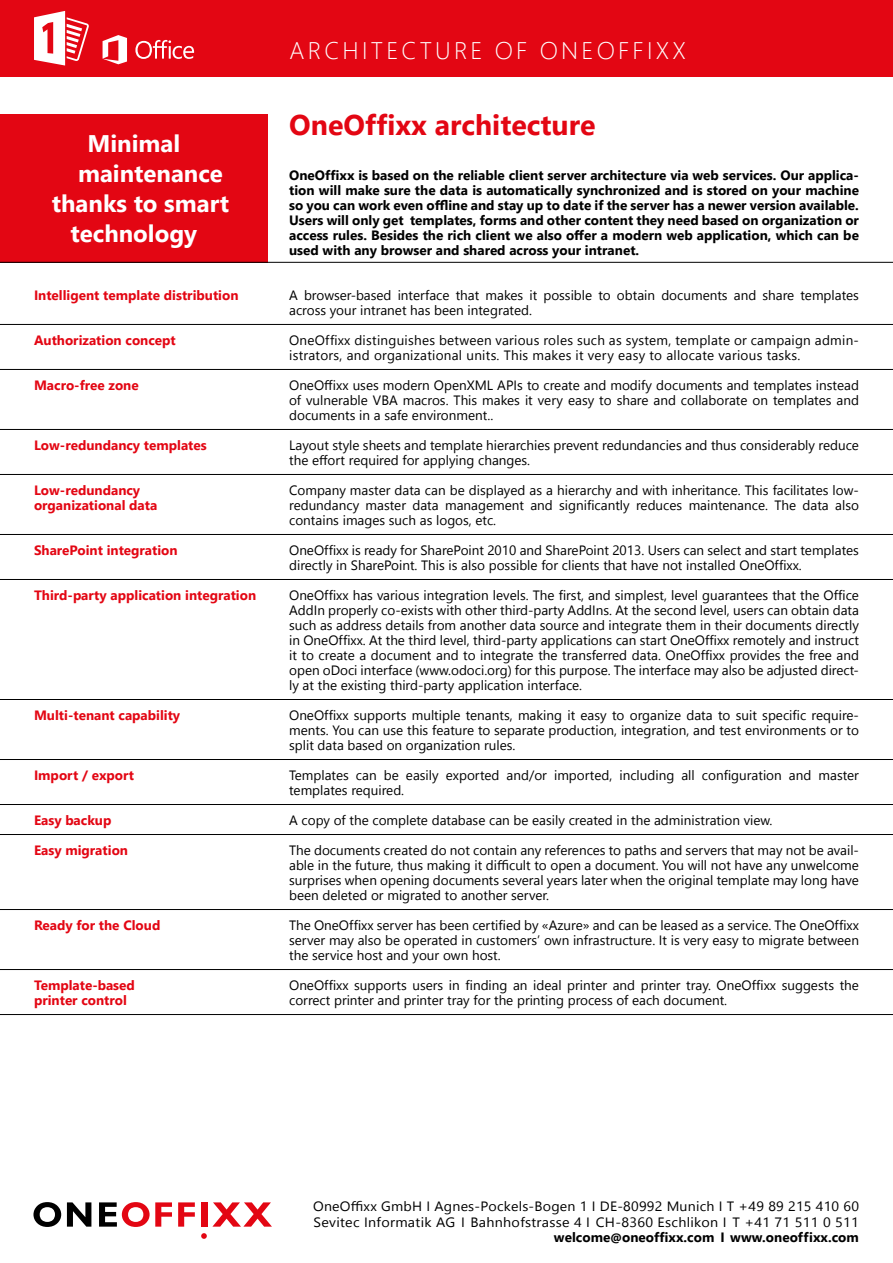
<style>
.page{position:relative;width:893px;height:1263px;background:#fff}
.page>*{position:absolute;margin:0;border:0;box-sizing:border-box;transform-origin:0 0}
.t1{font:700 28.5px "Segoe UI";color:#e30613}
.t2{font:700 24px "Segoe UI";color:#fff}
.t3{font:300 24px "Segoe UI";letter-spacing:.135em;color:#fff}
.t4{font:13.5px/15px "Segoe UI";color:#000;text-align:justify}
.t5{font:700 13.5px/15px "Segoe UI";color:#000;text-align:justify}
.t6{font:700 13.5px/15px "Segoe UI";color:#e30613}
.t7{font:13.5px/15.6px "Segoe UI";letter-spacing:.02em;color:#000;text-align:right;scale:1.05 1}
.t8{font:13.5px/15px "Segoe UI";letter-spacing:.02em;color:#000}
.s1{font-weight:700}
.s2{font-weight:700;font-size:12px}
</style>
<div class="page">
<div style="left:0;top:114px;width:268px;height:148px;background:#e30613"></div>
<hr style="left:0;top:262px;width:893px;height:1px;background:#000">
<hr style="left:0;top:324px;width:893px;height:1px;background:#000">
<hr style="left:0;top:369px;width:893px;height:1px;background:#000">
<hr style="left:0;top:429px;width:893px;height:1px;background:#000">
<hr style="left:0;top:474px;width:893px;height:1px;background:#000">
<hr style="left:0;top:534px;width:893px;height:1px;background:#000">
<hr style="left:0;top:699px;width:893px;height:1px;background:#000">
<hr style="left:0;top:759px;width:893px;height:1px;background:#000">
<hr style="left:0;top:804px;width:893px;height:1px;background:#000">
<hr style="left:0;top:834px;width:893px;height:1px;background:#000">
<hr style="left:0;top:909px;width:893px;height:1px;background:#000">
<hr style="left:0;top:1014px;width:893px;height:1px;background:#000">
<hr style="left:0;top:579px;width:893px;height:1px;background:#000">
<hr style="left:0;top:969px;width:893px;height:1px;background:#000">
<div style="left:0;top:0;width:893px;height:77px;background:#e30613"></div>
<svg style="left:135px;top:40px;width:59px;height:19px"></svg>
<svg style="left:103px;top:35px;width:24px;height:29px"></svg>
<svg style="left:34px;top:11px;width:55px;height:55px"></svg>
<svg style="left:33px;top:1202px;width:28px;height:25px"></svg>
<svg style="left:67px;top:1202px;width:24px;height:24px"></svg>
<svg style="left:99px;top:1202px;width:73px;height:25px"></svg>
<svg style="left:178px;top:1202px;width:17px;height:24px"></svg>
<svg style="left:213px;top:1202px;width:59px;height:24px"></svg>
<svg style="left:201px;top:1233px;width:6px;height:6px"></svg>
<div style="left:201px;top:1202px;width:6px;height:24px;background:#e30613"></div>
<h2 class="t2" style="left:88px;top:125px;width:94px">Minimal</h2>
<h2 class="t2" style="left:78px;top:155px;width:146px">maintenance</h2>
<h2 class="t2" style="left:52px;top:185px;width:179px">thanks to smart</h2>
<h2 class="t2" style="left:71px;top:215px;width:128px">technology</h2>
<p class="t6" style="left:34px;top:287px;width:206px">Intelligent template distribution</p>
<p class="t6" style="left:34px;top:332px;width:143px">Authorization concept</p>
<p class="t6" style="left:34px;top:377px;width:106px">Macro-free zone</p>
<p class="t6" style="left:34px;top:437px;width:174px">Low-redundancy templates</p>
<p class="t6" style="left:34px;top:482px;width:125px">Low-redundancy organizational data</p>
<p class="t6" style="left:34px;top:542px;width:145px">SharePoint integration</p>
<p class="t6" style="left:34px;top:587px;width:224px">Third-party application integration</p>
<p class="t6" style="left:34px;top:707px;width:148px">Multi-tenant capability</p>
<p class="t6" style="left:34px;top:767px;width:102px">Import / export</p>
<p class="t6" style="left:34px;top:812px;width:79px">Easy backup</p>
<p class="t6" style="left:34px;top:842px;width:96px">Easy migration</p>
<p class="t6" style="left:34px;top:917px;width:128px">Ready for the Cloud</p>
<p class="t6" style="left:34px;top:977px;width:102px">Template-based printer control</p>
<h2 class="t3" style="left:290px;top:32px;width:398px">ARCHITECTURE OF ONEOFFIXX</h2>
<h1 class="t1" style="left:289px;top:103px;width:308px">OneOffixx architecture</h1>
<p class="t5" style="left:289px;top:167px;width:571px">OneOffixx is based on the reliable client server architecture via web services. Our applica&shy;tion will make sure the data is automatically synchronized and is stored on your machine so you can work even offline and stay up to date if the server has a newer version available.<br>Users will only get templates, forms and other content they need based on organization or access rules. Besides the rich client we also offer a modern web application, which can be used with any browser and shared across your intranet.</p>
<p class="t4" style="left:289px;top:287px;width:571px">A browser-based interface that makes it possible to obtain documents and share templates across your intranet has been integrated.</p>
<p class="t8" style="left:289px;top:332px;width:571px">OneOffixx distinguishes between various roles such as system, template or campaign admin&shy;istrators, and organizational units. This makes it very easy to allocate various tasks.</p>
<p class="t4" style="left:289px;top:377px;width:571px">OneOffixx uses modern OpenXML APIs to create and modify documents and templates instead of vulnerable VBA macros. This makes it very easy to share and collaborate on templates and documents in a safe environment..</p>
<p class="t4" style="left:289px;top:437px;width:571px">Layout style sheets and template hierarchies prevent redundancies and thus considerably reduce the effort required for applying changes.</p>
<p class="t4" style="left:289px;top:482px;width:571px">Company master data can be displayed as a hierarchy and with inheritance. This facilitates low&shy;redundancy master data management and significantly reduces maintenance. The data also contains images such as logos, etc.</p>
<p class="t4" style="left:289px;top:542px;width:571px">OneOffixx is ready for SharePoint 2010 and SharePoint 2013. Users can select and start templates directly in SharePoint. This is also possible for clients that have not installed OneOffixx.</p>
<p class="t4" style="left:289px;top:587px;width:571px">OneOffixx has various integration levels. The first, and simplest, level guarantees that the Office AddIn properly co-exists with other third-party AddIns. At the second level, users can obtain data such as address details from another data source and integrate them in their documents directly in OneOffixx. At the third level, third-party applications can start OneOffixx remotely and instruct it to create a document and to integrate the transferred data. OneOffixx provides the free and open oDoci interface (www.odoci.org) for this purpose. The interface may also be adjusted direct&shy;ly at the existing third-party application interface.</p>
<p class="t4" style="left:289px;top:707px;width:571px">OneOffixx supports multiple tenants, making it easy to organize data to suit specific require&shy;ments. You can use this feature to separate production, integration, and test environments or to split data based on organization rules.</p>
<p class="t4" style="left:289px;top:767px;width:571px">Templates can be easily exported and/or imported, including all configuration and master templates required.</p>
<p class="t4" style="left:289px;top:812px;width:485px">A copy of the complete database can be easily created in the administration view.</p>
<p class="t4" style="left:289px;top:842px;width:571px">The documents created do not contain any references to paths and servers that may not be avail&shy;able in the future, thus making it difficult to open a document. You will not have any unwelcome surprises when opening documents several years later when the original template may long have been deleted or migrated to another server.</p>
<p class="t4" style="left:289px;top:917px;width:571px">The OneOffixx server has been certified by «Azure» and can be leased as a service. The OneOffixx server may also be operated in customers’ own infrastructure. It is very easy to migrate between the service host and your own host.</p>
<p class="t4" style="left:289px;top:977px;width:571px">OneOffixx supports users in finding an ideal printer and printer tray. OneOffixx suggests the correct printer and printer tray for the printing process of each document.</p>
<p class="t7" style="left:313px;top:1198px;width:521px">OneOffixx GmbH I Agnes-Pockels-Bogen 1 I DE-80992 Munich I T +49 89 215 410 60<br>Sevitec Informatik AG I Bahnhofstrasse 4 I CH-8360 Eschlikon I T +41 71 511 0 511 <span class="s1">welcome</span><span class="s2">@</span><span class="s1">oneoffixx.com I www.oneoff ixx.com</span></p>
</div>
